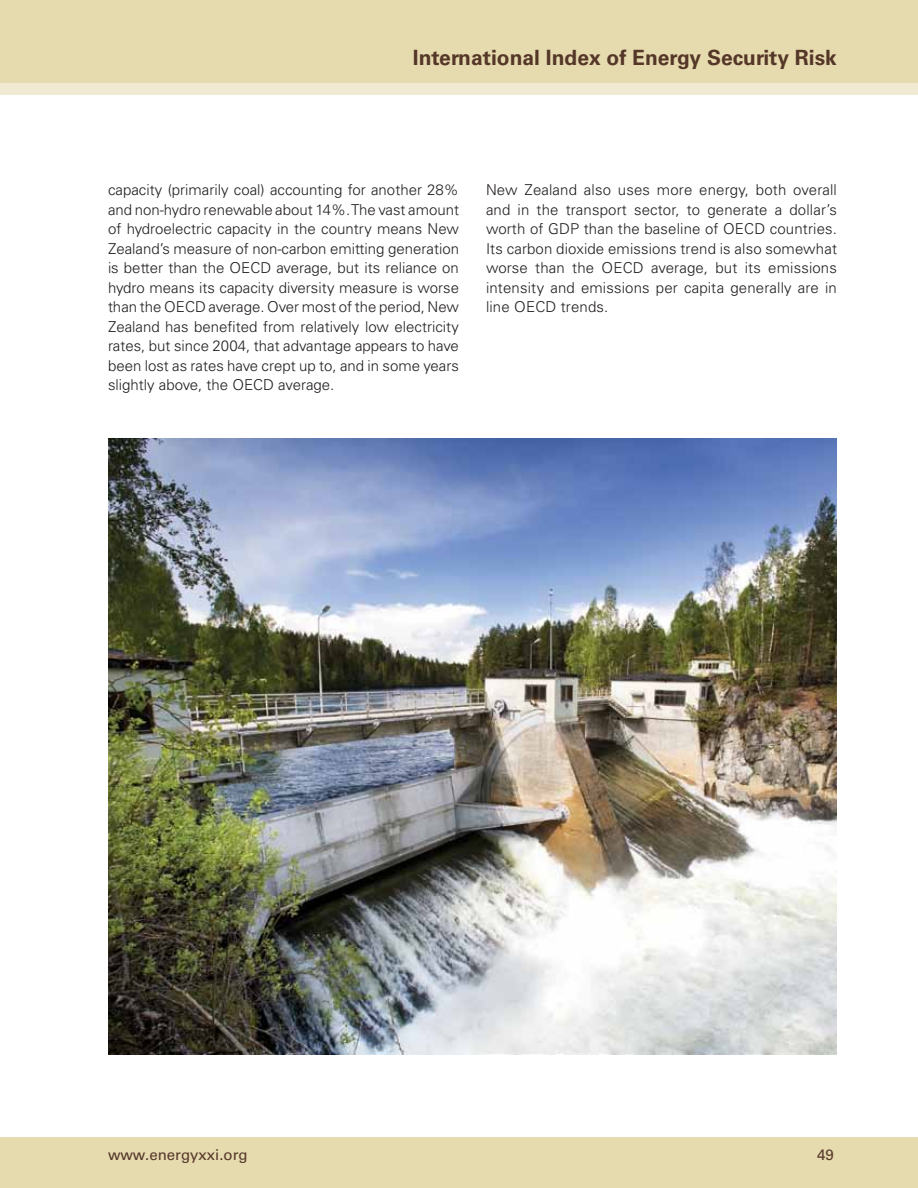
<style>
.page{position:relative;width:918px;height:1188px;background:#fff}
.page>*{position:absolute;margin:0;border:0;box-sizing:border-box;transform-origin:0 0}
.t1{font:700 21px "Univers LT Std";color:#553728}
.t2{font:300 15px/19.5px "Univers LT Std";letter-spacing:.005em;color:#231f20;text-align:justify}
.t3{font:15px "Univers LT Std";color:#553728}
</style>
<div class="page">
<div style="left:0;top:1137px;width:918px;height:51px;background:#e6daaf"></div>
<div style="left:0;top:0;width:918px;height:83px;background:#e6daaf"></div>
<div style="left:0;top:83px;width:918px;height:11px;background:#f1ead3"></div>
<img style="left:108px;top:438px;width:729px;height:616px">
<h1 class="t1" style="left:413px;top:46px;width:426px">International Index of Energy Security Risk</h1>
<p class="t2" style="left:108px;top:180px;width:353px">capacity (primarily coal) accounting for another 28% and non-hydro renewable about 14%. The vast amount of hydroelectric capacity in the country means New Zealand’s measure of non-carbon emitting generation is better than the OECD average, but its reliance on hydro means its capacity diversity measure is worse than the OECD average. Over most of the period, New Zealand has benefited from relatively low electricity rates, but since 2004, that advantage appears to have been lost as rates have crept up to, and in some years slightly above, the OECD average.</p>
<p class="t2" style="left:486px;top:180px;width:353px">New Zealand also uses more energy, both overall and in the transport sector, to generate a dollar’s worth of GDP than the baseline of OECD countries.<br>Its carbon dioxide emissions trend is also somewhat worse than the OECD average, but its emissions intensity and emissions per capita generally are in line OECD trends.</p>
<p class="t3" style="left:108px;top:1146px;width:141px">www.energyxxi.org</p>
<p class="t3" style="left:817px;top:1146px;width:18px">49</p>
</div>
